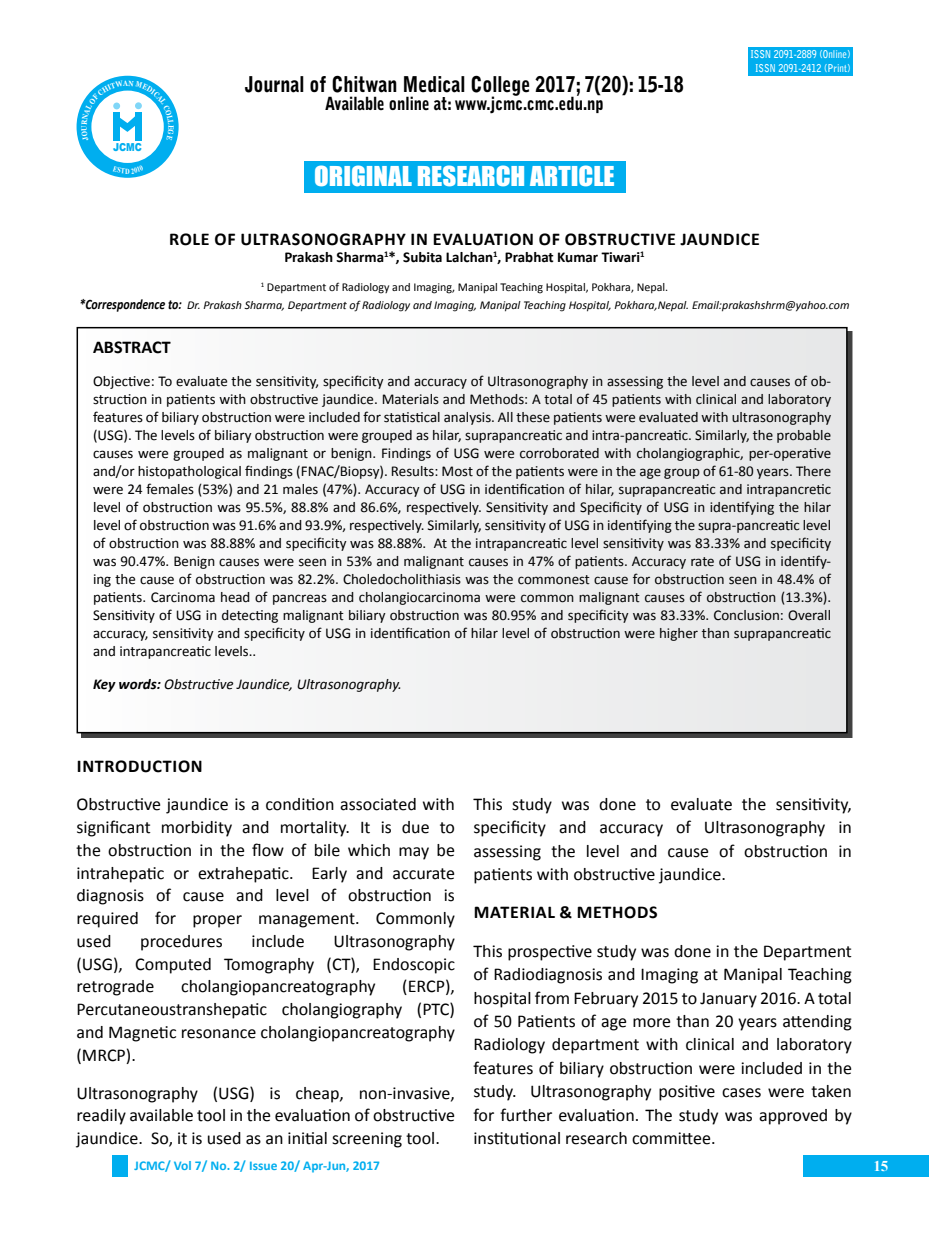
<style>
.page{position:relative;width:929px;height:1253px;background:#fff}
.page>*{position:absolute;margin:0;border:0;box-sizing:border-box;transform-origin:0 0}
.t1{font:25.2px "Impact";color:#fff;scale:1.07 1}
.t2{font:900 21.6px "Bell Gothic Std";color:#000;scale:.83 1}
.t3{font:18px/22.8px "Calibri";color:#000;text-align:justify}
.t4{font:700 18px "Calibri";letter-spacing:.04em;color:#000}
.t5{font:900 18px "Bell Gothic Std";color:#000;scale:.83 1}
.t6{font:700 18px "Calibri";color:#000}
.t7{font:15px/18px "Calibri";color:#000;text-align:justify}
.t8{font:700 15px "Calibri";color:#000}
.t9{font:italic 15px "Calibri";color:#000}
.t10{font:700 15px "Times New Roman";color:#fff}
.t11{font:700 13.5px "Calibri";color:#00aeef}
.t12{font:italic 12px/18px "Calibri";color:#000;text-align:center}
.t13{font:900 10.95px "Arial";color:#00aeef;scale:.83 1}
.t14{font:700 10.8px/13.5px "Bell Gothic Std";color:#fff;text-align:center;scale:.83 1}
.t15{font:700 7.8px "Times New Roman";color:#fff;scale:.83 1}
.s1{font-style:normal}
.s2{font-weight:700;font-size:14.4px}
.s3{font-weight:700}
</style>
<div class="page">
<div style="left:803px;top:1155px;width:126px;height:21px;background:#00aeef"></div>
<div style="left:112px;top:1155px;width:16px;height:21px;background:#00aeef"></div>
<div style="left:77px;top:328px;width:770px;height:405px;background:#f1f2f2"></div>
<div style="left:77px;top:327px;width:770px;height:406px;border:2px solid #000"></div>
<div style="left:304px;top:161px;width:321px;height:31px;background:#00aeef"></div>
<div style="left:748px;top:47px;width:104px;height:29px;background:#00aeef"></div>
<div style="left:77px;top:76px;width:102px;height:102px;background:#00aeef;border-radius:50%"></div>
<div style="left:91px;top:91px;width:73px;height:72px;background:#fff;border-radius:50%"></div>
<svg style="left:81px;top:80px;width:93px;height:61px"></svg>
<p class="t13" style="left:113px;top:140px;width:36px">JCMC</p>
<p class="t15" style="left:125px;top:165px;width:7px">D</p>
<h2 class="t2" style="left:245px;top:72px;width:530px">Journal of Chitwan Medical College 2017; 7(20): 15-18</h2>
<p class="t5" style="left:325px;top:93px;width:337px">Available online at: www.jcmc.cmc.edu.np</p>
<h1 class="t1" style="left:314px;top:156px;width:282px">ORIGINAL RESEARCH ARTICLE</h1>
<p class="t14" style="left:750px;top:48px;width:122px">ISSN 2091-2889 (Online)<br>ISSN 2091-2412 (Print)</p>
<p class="t4" style="left:169px;top:228px;width:592px">ROLE OF ULTRASONOGRAPHY IN EVALUATION OF OBSTRUCTIVE JAUNDICE</p>
<p class="t8" style="left:284px;top:248px;width:362px">Prakash Sharma<sup>1</sup>*, Subita Lalchan<sup>1</sup>, Prabhat Kumar Tiwari<sup>1</sup></p>
<p class="t12" style="left:79px;top:278px;width:771px"><sup>1</sup> <span class="s1">Department of Radiology and Imaging, Manipal Teaching Hospital, Pokhara, Nepal.<br></span><span class="s2">*Correspondence to:</span> Dr. Prakash Sharma, Department of Radiology and Imaging, Manipal Teaching Hospital, Pokhara,Nepal. Email:prakashshrm@yahoo.com</p>
<p class="t6" style="left:93px;top:335px;width:79px">ABSTRACT</p>
<p class="t7" style="left:93px;top:372px;width:740px">Objective: To evaluate the sensitivity, specificity and accuracy of Ultrasonography in assessing the level and causes of ob&shy;struction in patients with obstructive jaundice. Materials and Methods: A total of 45 patients with clinical and laboratory features of biliary obstruction were included for statistical analysis. All these patients were evaluated with ultrasonography (USG). The levels of biliary obstruction were grouped as hilar, suprapancreatic and intra-pancreatic. Similarly, the probable causes were grouped as malignant or benign. Findings of USG were corroborated with cholangiographic, per-operative and/or histopathological findings (FNAC/Biopsy). Results: Most of the patients were in the age group of 61-80 years. There were 24 females (53%) and 21 males (47%). Accuracy of USG in identification of hilar, suprapancreatic and intrapancretic level of obstruction was 95.5%, 88.8% and 86.6%, respectively. Sensitivity and Specificity of USG in identifying the hilar level of obstruction was 91.6% and 93.9%, respectively. Similarly, sensitivity of USG in identifying the supra-pancreatic level of obstruction was 88.88% and specificity was 88.88%. At the intrapancreatic level sensitivity was 83.33% and specificity was 90.47%. Benign causes were seen in 53% and malignant causes in 47% of patients. Accuracy rate of USG in identify&shy;ing the cause of obstruction was 82.2%. Choledocholithiasis was the commonest cause for obstruction seen in 48.4% of patients. Carcinoma head of pancreas and cholangiocarcinoma were common malignant causes of obstruction (13.3%).<br>Sensitivity of USG in detecting malignant biliary obstruction was 80.95% and specificity was 83.33%. Conclusion: Overall accuracy, sensitivity and specificity of USG in identification of hilar level of obstruction were higher than suprapancreatic and intrapancreatic levels..</p>
<p class="t9" style="left:93px;top:674px;width:311px"><span class="s3">Key words:</span> Obstructive Jaundice, Ultrasonography.</p>
<p class="t4" style="left:77px;top:755px;width:127px">INTRODUCTION</p>
<p class="t3" style="left:77px;top:793px;width:380px">Obstructive jaundice is a condition associated with significant morbidity and mortality. It is due to the obstruction in the flow of bile which may be intrahepatic or extrahepatic. Early and accurate diagnosis of cause and level of obstruction is required for proper management. Commonly used</p>
<p class="t3" style="left:77px;top:929px;width:380px;text-indent:257px">Ultrasonography (USG), Computed Tomography (CT), Endoscopic retrograde</p>
<p class="t3" style="left:140px;top:929px;width:84px">procedures</p>
<p class="t3" style="left:251px;top:929px;width:55px">include</p>
<p class="t3" style="left:77px;top:975px;width:380px;text-indent:326px">(ERCP), Percutaneoustranshepatic cholangiography (PTC) and Magnetic resonance cholangiopancreatography (MRCP).</p>
<p class="t3" style="left:77px;top:1081px;width:380px">Ultrasonography (USG) is cheap, non-invasive, readily available tool in the evaluation of obstructive jaundice. So, it is used as an initial screening tool.</p>
<p class="t3" style="left:181px;top:975px;width:196px">cholangiopancreatography</p>
<p class="t3" style="left:473px;top:792px;width:380px;line-height:23.4px">This study was done to evaluate the sensitivity, specificity and accuracy of Ultrasonography in assessing the level and cause of obstruction in patients with obstructive jaundice.</p>
<p class="t4" style="left:474px;top:901px;width:185px">MATERIAL &amp; METHODS</p>
<p class="t3" style="left:473px;top:939px;width:380px;line-height:23.4px">This prospective study was done in the Department of Radiodiagnosis and Imaging at Manipal Teaching hospital from February 2015 to January 2016. A total of 50 Patients of age more than 20 years attending Radiology department with clinical and laboratory features of biliary obstruction were included in the study. Ultrasonography positive cases were taken for further evaluation. The study was approved by institutional research committee.</p>
<p class="t11" style="left:135px;top:1157px;width:247px">JCMC/ Vol 7/ No. 2/ Issue 20/ Apr-Jun, 2017</p>
<p class="t10" style="left:873px;top:1155px;width:16px">15</p>
</div>
